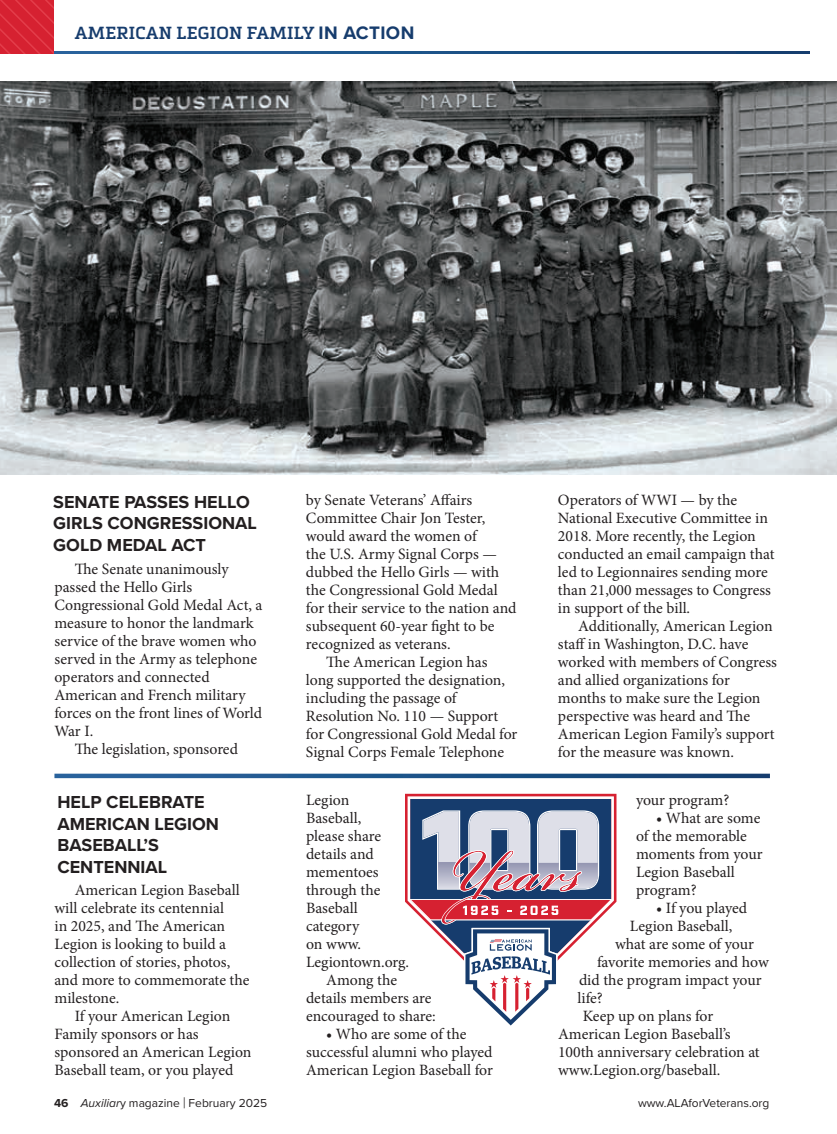
<style>
.page{position:relative;width:837px;height:1134px;background:#fff}
.page>*{position:absolute;margin:0;border:0;box-sizing:border-box;transform-origin:0 0}
.t1{font:700 18px/21.6px "Proxima Nova";color:#231f20}
.t2{font:600 17.25px "Metronic Slab Pro";letter-spacing:.02em;color:#163c6d}
.t3{font:15.75px/18px "Minion Pro";letter-spacing:-.005em;color:#231f20}
.t4{font:12px "Proxima Nova";color:#231f20}
.s1{font-family:"Proxima Nova";font-weight:700;font-size:18.75px}
.s2{font-weight:700}
.s3{font-style:italic}
.s4{font-size:15.6px}
</style>
<div class="page">
<svg style="left:0;top:0;width:54px;height:54px;background:#d72434"></svg>
<img style="left:0;top:81px;width:837px;height:393px">
<svg style="left:54px;top:774px;width:716px;height:4px;background:#1d5187"></svg>
<svg style="left:405px;top:794px;width:211px;height:111px"></svg>
<svg style="left:408px;top:796px;width:206px;height:111px;fill:#163c6d"></svg>
<svg style="left:410px;top:810px;width:202px;height:216px"></svg>
<p class="t2" style="left:75px;top:22px;width:341px">AMERICAN LEGION FAMILY <span class="s1">IN ACTION</span></p>
<p class="t1" style="left:53px;top:491px;width:205px">SENATE PASSES HELLO<br>GIRLS CONGRESSIONAL<br>GOLD MEDAL ACT</p>
<p class="t3" style="left:75px;top:560px;width:155px">The Senate unanimously</p>
<p class="t3" style="left:54px;top:578px;width:139px">passed the Hello Girls</p>
<p class="t3" style="left:54px;top:596px;width:210px">Congressional Gold Medal Act, a</p>
<p class="t3" style="left:54px;top:614px;width:201px">measure to honor the landmark</p>
<p class="t3" style="left:54px;top:632px;width:204px">service of the brave women who</p>
<p class="t3" style="left:54px;top:650px;width:204px">served in the Army as telephone</p>
<p class="t3" style="left:54px;top:668px;width:157px">operators and connected</p>
<p class="t3" style="left:54px;top:686px;width:193px">American and French military</p>
<p class="t3" style="left:54px;top:704px;width:209px">forces on the front lines of World</p>
<p class="t3" style="left:54px;top:722px;width:40px">War I.</p>
<p class="t3" style="left:75px;top:740px;width:165px">The legislation, sponsored</p>
<p class="t3" style="left:306px;top:491px;width:168px">by Senate Veterans’ Affairs</p>
<p class="t3" style="left:306px;top:509px;width:181px">Committee Chair Jon Tester,</p>
<p class="t3" style="left:306px;top:527px;width:172px">would award the women of</p>
<p class="t3" style="left:306px;top:545px;width:193px">the U.S. Army Signal Corps —</p>
<p class="t3" style="left:306px;top:563px;width:195px">dubbed the Hello Girls — with</p>
<p class="t3" style="left:306px;top:581px;width:193px">the Congressional Gold Medal</p>
<p class="t3" style="left:306px;top:599px;width:212px">for their service to the nation and</p>
<p class="t3" style="left:306px;top:617px;width:190px">subsequent 60-year fight to be</p>
<p class="t3" style="left:306px;top:635px;width:146px">recognized as veterans.</p>
<p class="t3" style="left:326px;top:653px;width:163px">The American Legion has</p>
<p class="t3" style="left:306px;top:671px;width:201px">long supported the designation,</p>
<p class="t3" style="left:306px;top:689px;width:152px">including the passage of</p>
<p class="t3" style="left:306px;top:707px;width:194px">Resolution No. 110 — Support</p>
<p class="t3" style="left:306px;top:725px;width:213px">for Congressional Gold Medal for</p>
<p class="t3" style="left:306px;top:743px;width:200px">Signal Corps Female Telephone</p>
<p class="t3" style="left:558px;top:491px;width:218px">Operators of WWI — by the<br>National Executive Committee in<br>2018. More recently, the Legion conducted an email campaign that led to Legionnaires sending more than 21,000 messages to Congress in support of the bill.</p>
<p class="t3" style="left:558px;top:617px;width:220px;text-indent:20px">Additionally, American Legion staff in Washington, D.C. have worked with members of Congress and allied organizations for months to make sure the Legion perspective was heard and The<br>American Legion Family’s support for the measure was known.</p>
<p class="t1" style="left:57px;top:791px;width:163px">HELP CELEBRATE<br>AMERICAN LEGION<br>BASEBALL’S<br>CENTENNIAL</p>
<p class="t3" style="left:636px;top:791px;width:95px">your program?</p>
<p class="t3" style="left:306px;top:791px;width:45px">Legion</p>
<p class="t3" style="left:306px;top:809px;width:57px">Baseball,</p>
<p class="t3" style="left:306px;top:827px;width:77px">please share</p>
<p class="t3" style="left:306px;top:845px;width:69px">details and</p>
<p class="t3" style="left:306px;top:863px;width:74px">mementoes</p>
<p class="t3" style="left:306px;top:881px;width:76px">through the</p>
<p class="t3" style="left:306px;top:899px;width:53px">Baseball</p>
<p class="t3" style="left:306px;top:917px;width:55px">category</p>
<p class="t3" style="left:306px;top:935px;width:57px">on www.</p>
<p class="t3" style="left:306px;top:953px;width:105px">Legiontown.org.</p>
<p class="t3" style="left:326px;top:971px;width:72px">Among the</p>
<p class="t3" style="left:306px;top:989px;width:127px">details members are</p>
<p class="t3" style="left:306px;top:1007px;width:131px">encouraged to share:</p>
<p class="t3" style="left:306px;top:1025px;width:188px;text-align:center">• Who are some of the successful alumni who played<br>American Legion Baseball for</p>
<p class="t3" style="left:636px;top:809px;width:128px;text-indent:20px">• What are some of the memorable moments from your<br>Legion Baseball program?</p>
<p class="t3" style="left:656px;top:899px;width:92px">• If you played</p>
<p class="t3" style="left:630px;top:917px;width:104px">Legion Baseball,</p>
<p class="t3" style="left:615px;top:935px;width:141px">what are some of your</p>
<p class="t3" style="left:597px;top:953px;width:173px">favorite memories and how</p>
<p class="t3" style="left:579px;top:971px;width:184px">did the program impact your</p>
<p class="t3" style="left:578px;top:989px;width:27px">life?</p>
<p class="t3" style="left:583px;top:1007px;width:132px">Keep up on plans for</p>
<p class="t3" style="left:558px;top:1025px;width:174px">American Legion Baseball’s</p>
<p class="t3" style="left:558px;top:1043px;width:203px">100th anniversary celebration at</p>
<p class="t3" style="left:558px;top:1061px;width:164px">www.Legion.org/baseball.</p>
<p class="t3" style="left:54px;top:881px;width:197px;text-indent:20px">American Legion Baseball will celebrate its centennial<br>in 2025, and The American<br>Legion is looking to build a collection of stories, photos, and more to commemorate the milestone.</p>
<p class="t3" style="left:54px;top:1007px;width:199px;text-indent:20px">If your American Legion<br>Family sponsors or has sponsored an American Legion<br>Baseball team, or you played</p>
<p class="t4" style="left:54px;top:1094px;width:215px"><span class="s2">46</span> <span class="s3">Auxiliar</span>y magazine <span class="s4">|</span> February 2025</p>
<p class="t4" style="left:638px;top:1094px;width:133px">www.ALAforVeterans.org</p>
</div>
